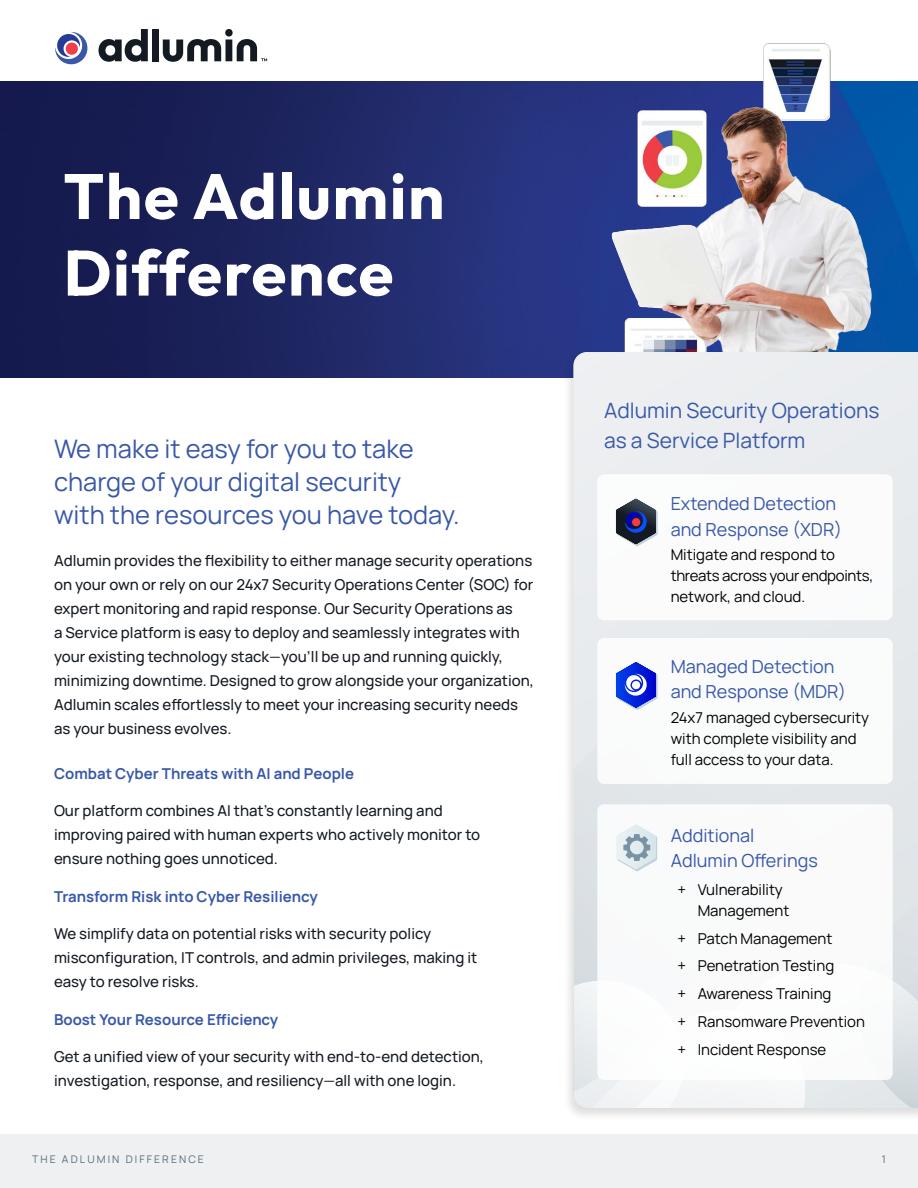
<style>
.page{position:relative;width:918px;height:1188px;background:#fff}
.page>*{position:absolute;margin:0;border:0;box-sizing:border-box;transform-origin:0 0}
.t1{font:700 63.75px/76.5px "Outfit";letter-spacing:.025em;color:#fff}
.t2{font:25.5px/33px "Manrope";color:#3958a7}
.t3{font:21px/30px "Manrope";color:#3958a7}
.t4{font:18px/25.5px "Manrope";color:#3958a8}
.t5{font:500 15px/24px "Manrope";color:#141a22}
.t6{font:15px/21px "Manrope";color:#000}
.t7{font:700 15px "Manrope";color:#3958a8}
.t8{font:10.5px "Manrope";letter-spacing:.2em;color:#596e7b}
.s1{font-weight:400}
</style>
<div class="page">
<div style="left:0;top:1134px;width:918px;height:54px;background:#eef0f1"></div>
<img style="left:0;top:81px;width:918px;height:297px">
<img style="left:533px;top:43px;width:370px;height:335px">
<svg style="left:55px;top:29px;width:212px;height:35px"></svg>
<div style="left:562px;top:350px;width:356px;height:772px;background:#000;opacity:.13"></div>
<div style="left:573px;top:352px;width:345px;height:549px;background:#eaedef"></div>
<div style="left:573px;top:683px;width:255px;height:218px;background:#e2e6e9"></div>
<svg style="left:573px;top:901px;width:345px;height:207px"></svg>
<div style="left:597px;top:474px;width:296px;height:146px;background:#fff;border-radius:7px"></div>
<div style="left:597px;top:638px;width:296px;height:146px;background:#fff;border-radius:7px"></div>
<div style="left:597px;top:804px;width:296px;height:276px;background:#fff;border-radius:7px"></div>
<svg style="left:616px;top:498px;width:42px;height:48px"></svg>
<svg style="left:616px;top:662px;width:42px;height:48px"></svg>
<svg style="left:616px;top:824px;width:41px;height:47px"></svg>
<h1 class="t1" style="left:63px;top:159px;width:383px">The Adlumin<br>Difference</h1>
<h2 class="t2" style="left:54px;top:435px;width:407px">We make it easy for you to take charge of your digital security<br>with the resources you have today.</h2>
<p class="t5" style="left:54px;top:547px;width:482px">Adlumin provides the flexibility to either manage security operations on your own or rely on our 24x7 Security Operations Center (SOC) for expert monitoring and rapid response. Our Security Operations as<br>a Service platform is easy to deploy and seamlessly integrates with your existing technology stack<span class="s1">—</span>you’ll be up and running quickly, minimizing downtime. Designed to grow alongside your organization, Adlumin scales effortlessly to meet your increasing security needs as your business evolves.</p>
<p class="t7" style="left:54px;top:768px;width:302px">Combat Cyber Threats with AI and People</p>
<p class="t5" style="left:54px;top:798px;width:428px">Our platform combines AI that’s constantly learning and improving paired with human experts who actively monitor to ensure nothing goes unnoticed.</p>
<p class="t7" style="left:54px;top:891px;width:265px">Transform Risk into Cyber Resiliency</p>
<p class="t5" style="left:54px;top:921px;width:425px">We simplify data on potential risks with security policy misconfiguration, IT controls, and admin privileges, making it easy to resolve risks.</p>
<p class="t7" style="left:54px;top:1009px;width:226px">Boost Your Resource Efficiency</p>
<p class="t5" style="left:54px;top:1044px;width:432px">Get a unified view of your security with end-to-end detection, investigation, response, and resiliency<span class="s1">—</span>all with one login.</p>
<p class="t8" style="left:32px;top:1156px;width:173px">THE ADLUMIN DIFFERENCE</p>
<h3 class="t3" style="left:604px;top:398px;width:277px">Adlumin Security Operations as a Service Platform</h3>
<p class="t4" style="left:671px;top:493px;width:173px">Extended Detection and Response (XDR)</p>
<p class="t6" style="left:671px;top:546px;width:204px">Mitigate and respond to threats across your endpoints, network, and cloud.</p>
<p class="t4" style="left:671px;top:656px;width:177px">Managed Detection and Response (MDR)</p>
<p class="t6" style="left:671px;top:709px;width:200px">24x7 managed cybersecurity with complete visibility and full access to your data.</p>
<p class="t4" style="left:671px;top:825px;width:149px">Additional<br>Adlumin Offerings</p>
<p class="t6" style="left:698px;top:881px;width:93px;text-indent:-20px">+ Vulnerability<br>Management</p>
<p class="t6" style="left:677px;top:926px;width:189px;line-height:27.8px">+ Patch Management<br>+ Penetration Testing<br>+ Awareness Training<br>+ Ransomware Prevention + Incident Response</p>
<p class="t8" style="left:882px;top:1156px;width:6px">1</p>
</div>
